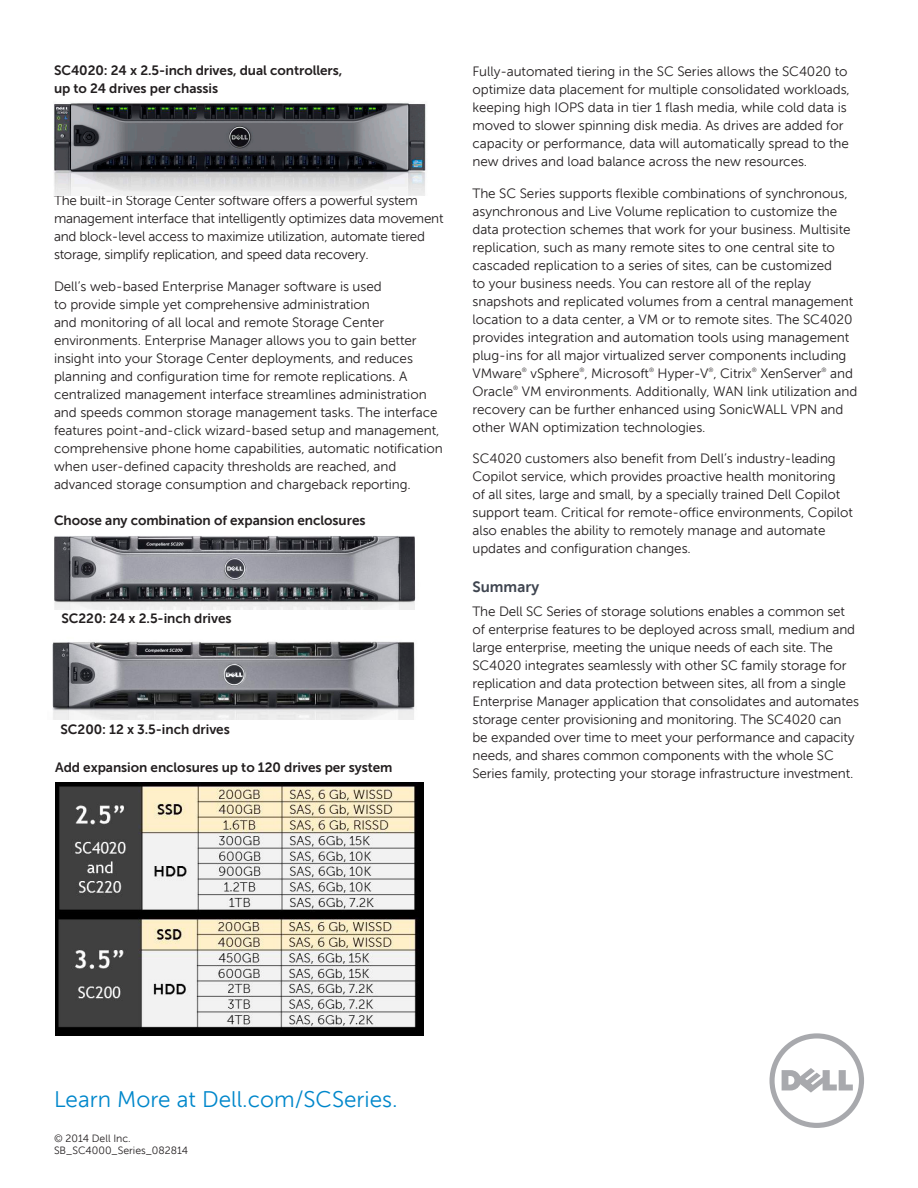
<style>
.page{position:relative;width:918px;height:1188px;background:#fff}
.page>*{position:absolute;margin:0;border:0;box-sizing:border-box;transform-origin:0 0}
.Call_to_action{font:22.5px "Museo Sans For Dell";color:#0087cb}
.Paragraph_head_-_lev{font:700 15px "Museo Sans For Dell";color:#3e444f}
.Paragraph_Text{font:13.5px/18px "Museo Sans For Dell";letter-spacing:-.005em;color:#231f20}
.Paragraph_Text-2{font:13.5px/18px "Museo Sans For Dell 700";letter-spacing:-.005em;color:#231f20}
.Paragraph_Text-3{font:700 13.5px "Museo Sans For Dell";letter-spacing:-.005em;color:#231f20}
.Birdseed{font:10.5px/12px "Museo Sans For Dell";color:#231f20}
</style>
<div class="page">
<svg style="left:770px;top:1033px;width:94px;height:95px"></svg>
<img style="left:54px;top:536px;width:362px;height:74px">
<img style="left:52px;top:641px;width:363px;height:79px">
<img style="left:56px;top:783px;width:367px;height:252px">
<img style="left:54px;top:103px;width:372px;height:92px">
<p class="Paragraph_Text-2" style="left:54px;top:61px;width:290px">SC4020: 24 x 2.5-inch drives, dual controllers, up to 24 drives per chassis</p>
<p class="Paragraph_Text" style="left:54px;top:192px;width:391px">The built-in Storage Center software offers a powerful system management interface that intelligently optimizes data movement and block-level access to maximize utilization, automate tiered storage, simplify replication, and speed data recovery.</p>
<p class="Paragraph_Text" style="left:54px;top:277px;width:390px">Dell’s web-based Enterprise Manager software is used<br>to provide simple yet comprehensive administration<br>and monitoring of all local and remote Storage Center environments. Enterprise Manager allows you to gain better insight into your Storage Center deployments, and reduces planning and configuration time for remote replications. A centralized management interface streamlines administration and speeds common storage management tasks. The interface features point-and-click wizard-based setup and management, comprehensive phone home capabilities, automatic notification when user-defined capacity thresholds are reached, and advanced storage consumption and chargeback reporting.</p>
<p class="Paragraph_Text-3" style="left:54px;top:513px;width:313px">Choose any combination of expansion enclosures</p>
<p class="Paragraph_Text-3" style="left:62px;top:611px;width:172px">SC220: 24 x 2.5-inch drives</p>
<p class="Paragraph_Text-3" style="left:61px;top:722px;width:171px">SC200: 12 x 3.5-inch drives</p>
<p class="Paragraph_Text-2" style="left:55px;top:759px;width:339px">Add expansion enclosures up to 120 drives per system</p>
<p class="Paragraph_Text" style="left:472px;top:63px;width:379px">Fully-automated tiering in the SC Series allows the SC4020 to optimize data placement for multiple consolidated workloads, keeping high IOPS data in tier 1 flash media, while cold data is moved to slower spinning disk media. As drives are added for capacity or performance, data will automatically spread to the new drives and load balance across the new resources.</p>
<p class="Paragraph_Text" style="left:472px;top:184px;width:386px">The SC Series supports flexible combinations of synchronous, asynchronous and Live Volume replication to customize the data protection schemes that work for your business. Multisite replication, such as many remote sites to one central site to cascaded replication to a series of sites, can be customized<br>to your business needs. You can restore all of the replay snapshots and replicated volumes from a central management location to a data center, a VM or to remote sites. The SC4020 provides integration and automation tools using management plug-ins for all major virtualized server components including VMware<sup>®</sup> vSphere<sup>®</sup>, Microsoft<sup>®</sup> Hyper-V<sup>®</sup>, Citrix<sup>®</sup> XenServer<sup>®</sup> and Oracle<sup>®</sup> VM environments. Additionally, WAN link utilization and recovery can be further enhanced using SonicWALL VPN and other WAN optimization technologies.</p>
<p class="Paragraph_Text" style="left:472px;top:450px;width:382px">SC4020 customers also benefit from Dell’s industry-leading Copilot service, which provides proactive health monitoring<br>of all sites, large and small, by a specially trained Dell Copilot support team. Critical for remote-office environments, Copilot also enables the ability to remotely manage and automate updates and configuration changes.</p>
<p class="Paragraph_head_-_lev" style="left:472px;top:578px;width:68px">Summary</p>
<p class="Paragraph_Text" style="left:472px;top:603px;width:388px">The Dell SC Series of storage solutions enables a common set of enterprise features to be deployed across small, medium and large enterprise, meeting the unique needs of each site. The SC4020 integrates seamlessly with other SC family storage for replication and data protection between sites, all from a single Enterprise Manager application that consolidates and automates storage center provisioning and monitoring. The SC4020 can be expanded over time to meet your performance and capacity needs, and shares common components with the whole SC Series family, protecting your storage infrastructure investment.</p>
<p class="Call_to_action" style="left:54px;top:1087px;width:345px">Learn More at Dell.com/SCSeries.</p>
<p class="Birdseed" style="left:54px;top:1132px;width:136px">© 2014 Dell Inc.<br>SB_SC4000_Series_082814</p>
</div>
